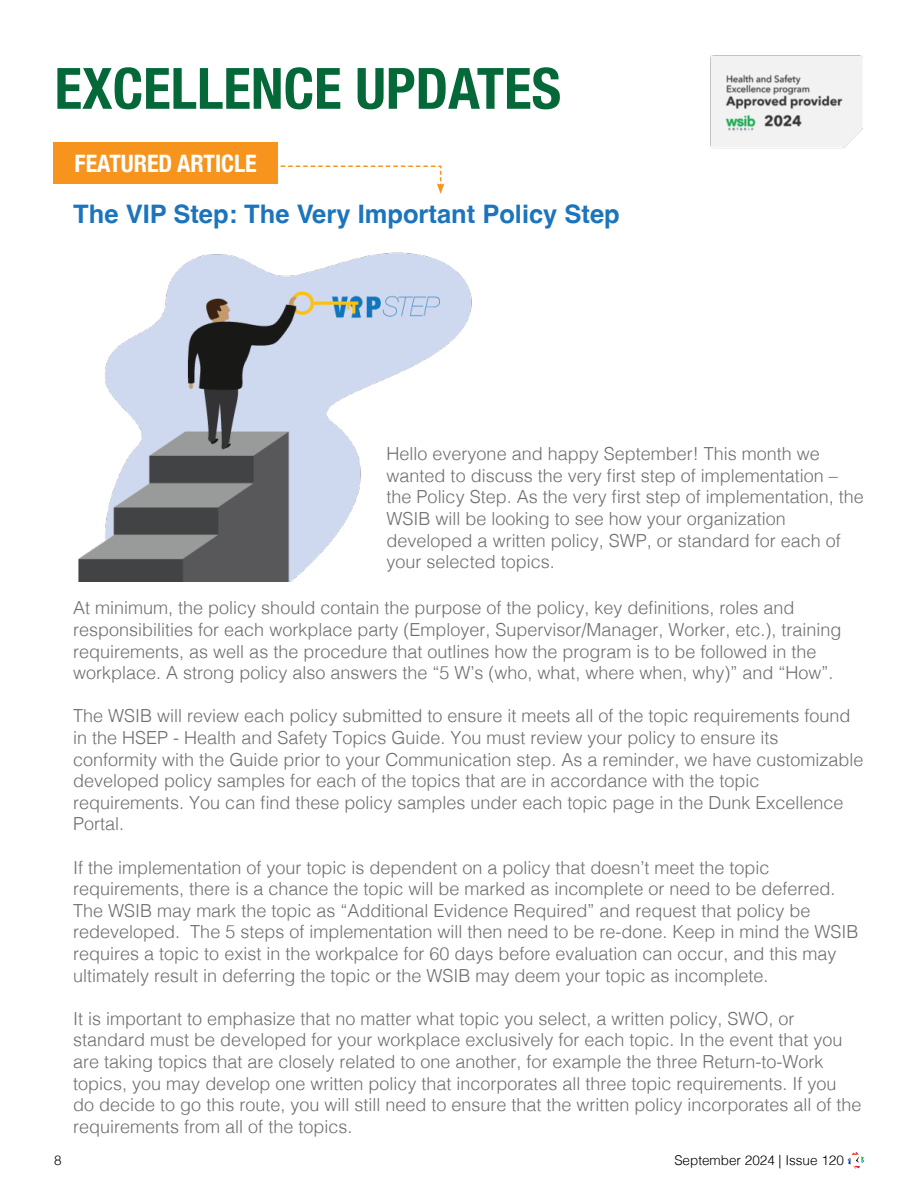
<style>
.page{position:relative;width:918px;height:1188px;background:#fff}
.page>*{position:absolute;margin:0;border:0;box-sizing:border-box;transform-origin:0 0}
.t1{font:700 condensed 57px "Helvetica Neue";color:#056839}
.t2{font:700 25.5px "Helvetica";color:#1c75bc}
.t3{font:700 condensed 24px "Helvetica Neue";color:#fff}
.t4{font:300 18px/21.6px "Helvetica";color:#6d6e71}
.t5{font:300 13.5px "Helvetica";color:#000}
</style>
<div class="page">
<svg style="left:848px;top:1152px;width:16px;height:17px"></svg>
<svg style="left:221px;top:165px;width:223px;height:29px"></svg>
<div style="left:53px;top:142px;width:225px;height:41px;background:#f7941e"></div>
<img style="left:710px;top:55px;width:153px;height:93px">
<img style="left:78px;top:252px;width:394px;height:329px">
<h1 class="t1" style="left:55px;top:41px;width:508px">EXCELLENCE UPDATES</h1>
<h3 class="t3" style="left:75px;top:144px;width:184px">FEATURED ARTICLE</h3>
<h2 class="t2" style="left:73px;top:198px;width:548px">The VIP Step: The Very Important Policy Step</h2>
<p class="t4" style="left:387px;top:442px;width:479px">Hello everyone and happy September! This month we wanted to discuss the very first step of implementation – the Policy Step. As the very first step of implementation, the WSIB will be looking to see how your organization developed a written policy, SWP, or standard for each of your selected topics.</p>
<p class="t4" style="left:73px;top:596px;width:770px">At minimum, the policy should contain the purpose of the policy, key definitions, roles and responsibilities for each workplace party (Employer, Supervisor/Manager, Worker, etc.), training requirements, as well as the procedure that outlines how the program is to be followed in the workplace. A strong policy also answers the “5 W’s (who, what, where when, why)” and “How”.</p>
<p class="t4" style="left:73px;top:704px;width:792px">The WSIB will review each policy submitted to ensure it meets all of the topic requirements found in the HSEP - Health and Safety Topics Guide. You must review your policy to ensure its conformity with the Guide prior to your Communication step. As a reminder, we have customizable developed policy samples for each of the topics that are in accordance with the topic requirements. You can find these policy samples under each topic page in the Dunk Excellence Portal.</p>
<p class="t4" style="left:73px;top:855px;width:787px">If the implementation of your topic is dependent on a policy that doesn’t meet the topic requirements, there is a chance the topic will be marked as incomplete or need to be deferred.<br>The WSIB may mark the topic as “Additional Evidence Required” and request that policy be redeveloped. The 5 steps of implementation will then need to be re-done. Keep in mind the WSIB requires a topic to exist in the workpalce for 60 days before evaluation can occur, and this may ultimately result in deferring the topic or the WSIB may deem your topic as incomplete.</p>
<p class="t4" style="left:73px;top:1006px;width:790px">It is important to emphasize that no matter what topic you select, a written policy, SWO, or standard must be developed for your workplace exclusively for each topic. In the event that you are taking topics that are closely related to one another, for example the three Return-to-Work topics, you may develop one written policy that incorporates all three topic requirements. If you do decide to go this route, you will still need to ensure that the written policy incorporates all of the requirements from all of the topics.</p>
<p class="t5" style="left:54px;top:1148px;width:9px">8</p>
<p class="t5" style="left:674px;top:1148px;width:171px">September 2024 | Issue 120</p>
</div>
